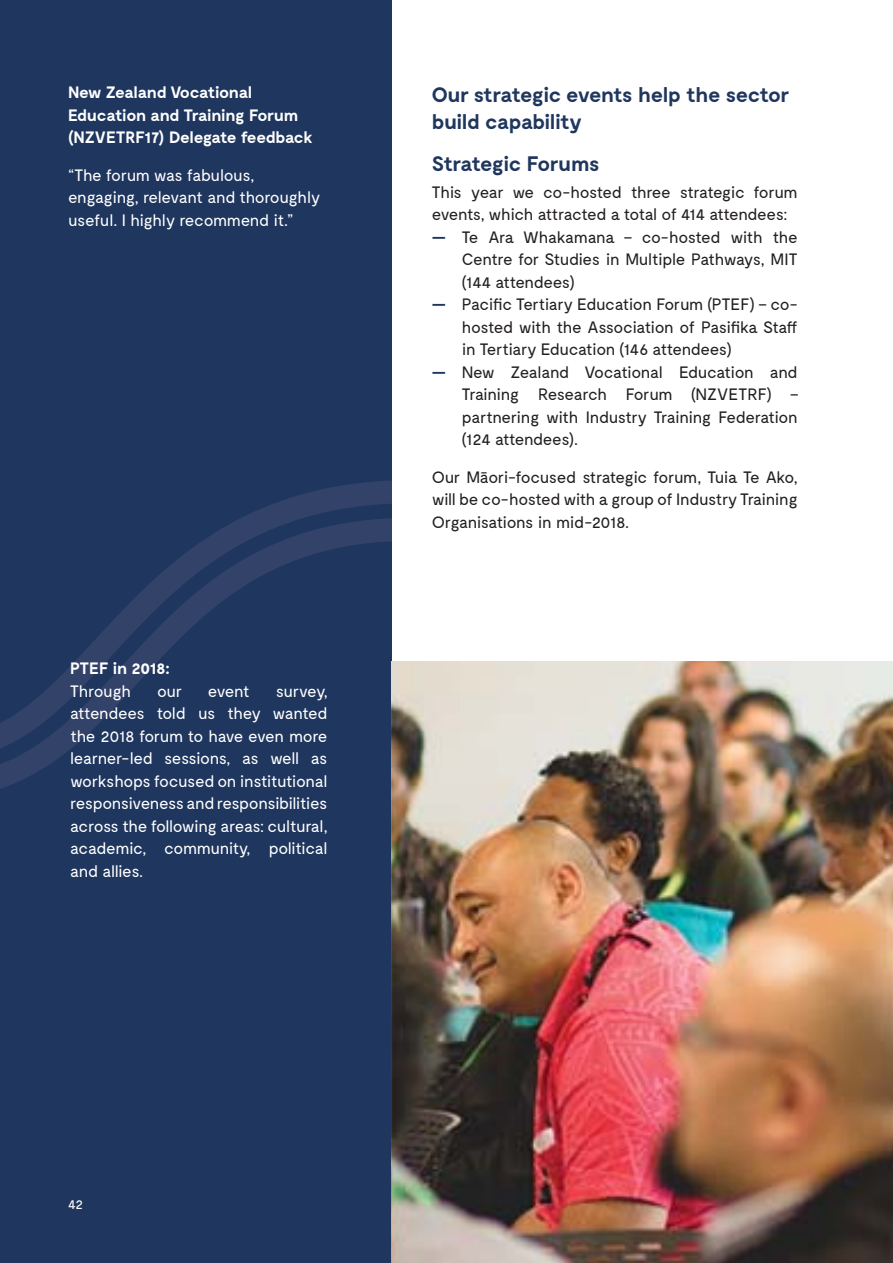
<style>
.page{position:relative;width:893px;height:1263px;background:#fff}
.page>*{position:absolute;margin:0;border:0;box-sizing:border-box;transform-origin:0 0}
.t1{font:700 21px/27px "Moderat";letter-spacing:-.04em;color:#1f365e}
.t2{font:16.5px/22.5px "Moderat";letter-spacing:-.025em;color:#231f20;text-align:justify}
.t3{font:16.5px/22.5px "Moderat";letter-spacing:-.025em;color:#fff}
.t4{font:700 16.5px/22.5px "Moderat";letter-spacing:-.02em;color:#fff}
.t5{font:13.5px "Moderat";color:#fff}
.s1{font-weight:700;color:#1f365e}
</style>
<div class="page">
<div style="left:0;top:0;width:391px;height:1263px;background:#1f365e"></div>
<svg style="left:0;top:761px;width:54px;height:28px;fill:#334268"></svg>
<svg style="left:0;top:481px;width:391px;height:280px"></svg>
<img style="left:391px;top:662px;width:501px;height:601px">
<p class="t4" style="left:68px;top:83px;width:246px">New Zealand Vocational<br>Education and Training Forum (NZVETRF17) Delegate feedback</p>
<p class="t3" style="left:68px;top:166px;width:254px">“The forum was fabulous, engaging, relevant and thoroughly useful. I highly recommend it.”</p>
<p class="t4" style="left:70px;top:659px;width:101px">PTEF in 2018:</p>
<p class="t3" style="left:70px;top:682px;width:62px">Through</p>
<p class="t3" style="left:157px;top:682px;width:27px">our</p>
<p class="t3" style="left:208px;top:682px;width:44px">event</p>
<p class="t3" style="left:70px;top:682px;width:259px;text-align:justify;text-indent:205px">survey, attendees told us they wanted the 2018 forum to have even more learner-led sessions, as well as workshops focused on institutional responsiveness and responsibilities across the following areas: cultural, academic, community, political and allies.</p>
<p class="t1" style="left:432px;top:84px;width:359px">Our strategic events help the sector build capability</p>
<p class="t1" style="left:432px;top:153px;width:169px">Strategic Forums</p>
<p class="t2" style="left:432px;top:183px;width:367px">This year we co-hosted three strategic forum events, which attracted a total of 414 attendees:</p>
<p class="t2" style="left:462px;top:228px;width:337px;text-indent:-30px"><span class="s1">—</span> Te Ara Whakamana – co-hosted with the Centre for Studies in Multiple Pathways, MIT (144 attendees)</p>
<p class="t2" style="left:462px;top:295px;width:338px;text-indent:-30px"><span class="s1">—</span> Pacific Tertiary Education Forum (PTEF) – co&shy;hosted with the Association of Pasifika Staff in Tertiary Education (146 attendees)</p>
<p class="t2" style="left:462px;top:363px;width:338px;text-indent:-30px"><span class="s1">—</span> New Zealand Vocational Education and Training Research Forum (NZVETRF) – partnering with Industry Training Federation (124 attendees).</p>
<p class="t2" style="left:432px;top:468px;width:367px">Our Māori-focused strategic forum, Tuia Te Ako, will be co-hosted with a group of Industry Training Organisations in mid-2018.</p>
<p class="t5" style="left:68px;top:1200px;width:17px">42</p>
</div>
